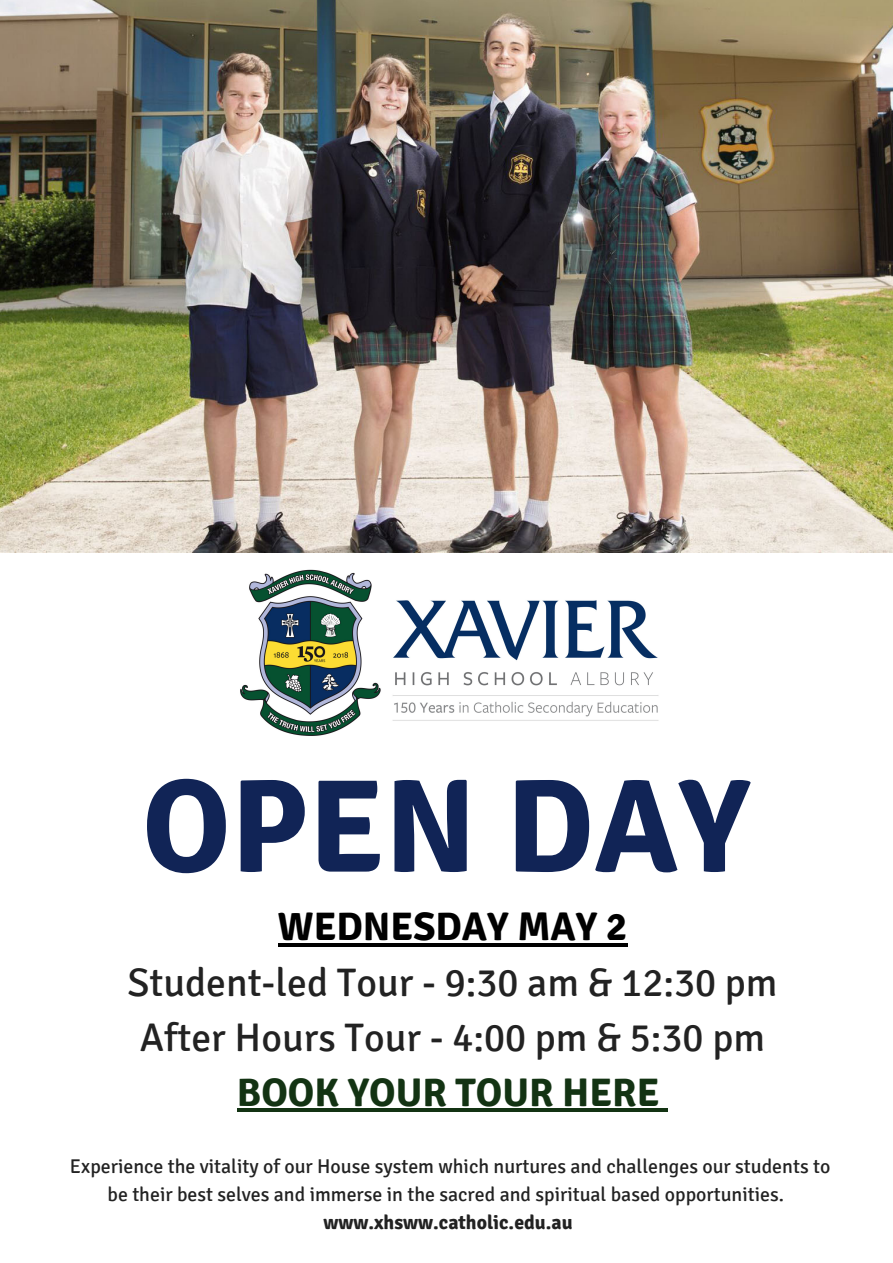
<style>
.page{position:relative;width:893px;height:1263px;background:#fff}
.page>*{position:absolute;margin:0;border:0;box-sizing:border-box;transform-origin:0 0}
.t1{font:700 132.45px "Signika";color:#112456}
.t2{font:39.75px/55.1px "Signika";color:#222;text-align:center}
.t3{font:700 39.75px "Signika";color:#133313}
.t4{font:700 39.75px "Signika";color:#000}
.t5{font:19.88px/27.6px "Signika";color:#222;text-align:center}
.t6{font:700 19.88px "Signika";color:#222}
</style>
<div class="page">
<hr style="left:278px;top:943px;width:36px;height:4px;background:#000">
<hr style="left:314px;top:943px;width:22px;height:4px;background:#000">
<hr style="left:336px;top:943px;width:27px;height:4px;background:#000">
<hr style="left:363px;top:943px;width:28px;height:4px;background:#000">
<hr style="left:391px;top:943px;width:22px;height:4px;background:#000">
<hr style="left:413px;top:943px;width:22px;height:4px;background:#000">
<hr style="left:435px;top:943px;width:27px;height:4px;background:#000">
<hr style="left:462px;top:943px;width:25px;height:4px;background:#000">
<hr style="left:487px;top:943px;width:22px;height:4px;background:#000">
<svg style="left:509px;top:943px;width:9px;height:4px"></svg>
<hr style="left:518px;top:943px;width:33px;height:4px;background:#000">
<hr style="left:551px;top:943px;width:25px;height:4px;background:#000">
<hr style="left:576px;top:943px;width:21px;height:4px;background:#000">
<svg style="left:597px;top:943px;width:9px;height:4px"></svg>
<hr style="left:606px;top:943px;width:21px;height:4px;background:#000">
<hr style="left:237px;top:1108px;width:24px;height:4px;background:#133313">
<hr style="left:261px;top:1108px;width:27px;height:4px;background:#133313">
<hr style="left:288px;top:1108px;width:26px;height:4px;background:#133313">
<hr style="left:314px;top:1108px;width:25px;height:4px;background:#133313">
<svg style="left:339px;top:1108px;width:9px;height:4px"></svg>
<hr style="left:348px;top:1108px;width:21px;height:4px;background:#133313">
<hr style="left:369px;top:1108px;width:27px;height:4px;background:#133313">
<hr style="left:396px;top:1108px;width:26px;height:4px;background:#133313">
<hr style="left:422px;top:1108px;width:25px;height:4px;background:#133313">
<svg style="left:447px;top:1108px;width:9px;height:4px"></svg>
<hr style="left:456px;top:1108px;width:20px;height:4px;background:#133313">
<hr style="left:476px;top:1108px;width:26px;height:4px;background:#133313">
<hr style="left:502px;top:1108px;width:27px;height:4px;background:#133313">
<hr style="left:529px;top:1108px;width:24px;height:4px;background:#133313">
<svg style="left:553px;top:1108px;width:9px;height:4px"></svg>
<hr style="left:562px;top:1108px;width:27px;height:4px;background:#133313">
<hr style="left:589px;top:1108px;width:23px;height:4px;background:#133313">
<hr style="left:612px;top:1108px;width:25px;height:4px;background:#133313">
<hr style="left:637px;top:1108px;width:22px;height:4px;background:#133313">
<svg style="left:659px;top:1108px;width:9px;height:4px"></svg>
<img style="left:240px;top:569px;width:419px;height:167px">
<img style="left:0;top:0;width:893px;height:553px">
<h1 class="t1" style="left:142px;top:747px;width:609px">OPEN DAY</h1>
<h2 class="t4" style="left:278px;top:903px;width:351px">WEDNESDAY MAY 2</h2>
<h2 class="t2" style="left:127px;top:955px;width:652px">Student-led Tour - 9:30 am &amp; 12:30 pm<br>After Hours Tour - 4:00 pm &amp; 5:30 pm</h2>
<h2 class="t3" style="left:237px;top:1068px;width:424px">BOOK YOUR TOUR HERE</h2>
<p class="t5" style="left:70px;top:1153px;width:762px">Experience the vitality of our House system which nurtures and challenges our students to be their best selves and immerse in the sacred and spiritual based opportunities.</p>
<p class="t6" style="left:323px;top:1210px;width:251px">www.xhsww.catholic.edu.au</p>
</div>
